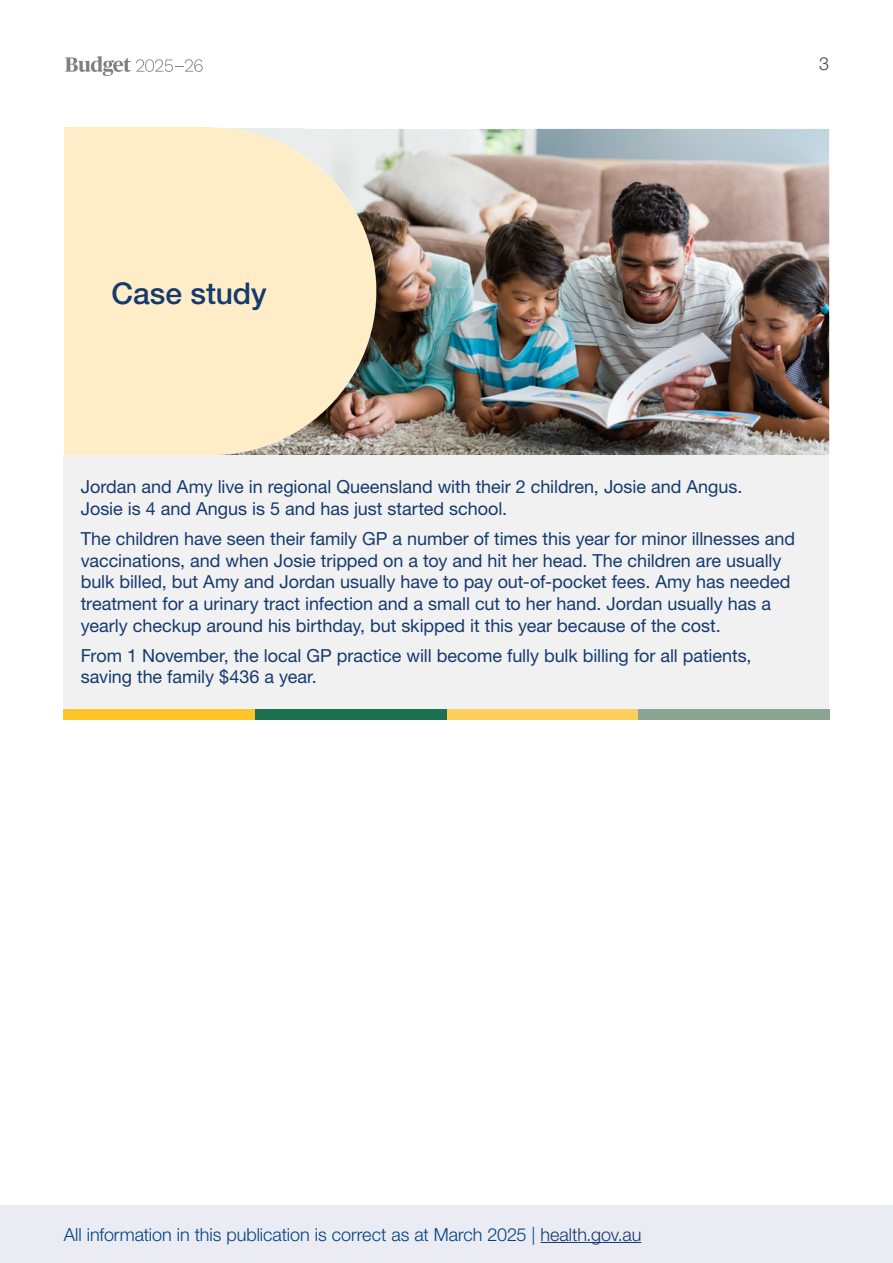
<style>
.page{position:relative;width:893px;height:1263px;background:#fff}
.page>*{position:absolute;margin:0;border:0;box-sizing:border-box;transform-origin:0 0}
.t1{font:500 30px "Helvetica Neue LT Std";color:#153a6e}
.P_Case_Study{font:18px/21.6px "Helvetica Neue LT Std";letter-spacing:-.005em;color:#153a6e}
.CTA{font:300 18px "Helvetica Neue LT Std";color:#004181}
.t2{font:300 18px "Helvetica Neue LT Std";color:#414042}
.s1{color:#153a6e}
</style>
<div class="page">
<svg style="left:65px;top:56px;width:138px;height:20px"></svg>
<div style="left:0;top:1205px;width:893px;height:58px;background:#eaebf3"></div>
<div style="left:213px;top:128px;width:92px;height:327px;background:#ffedc8"></div>
<div style="left:64px;top:128px;width:149px;height:327px;background:#ffedc8"></div>
<img style="left:304px;top:129px;width:525px;height:326px">
<div style="left:64px;top:455px;width:765px;height:254px;background:#f1f1f2"></div>
<hr style="left:540px;top:1242px;width:101px;height:1px;background:#153a6e">
<div style="left:638px;top:709px;width:191px;height:10px;background:#89a593"></div>
<div style="left:446px;top:709px;width:192px;height:10px;background:#ffce5d"></div>
<div style="left:255px;top:709px;width:191px;height:10px;background:#1c704f"></div>
<div style="left:64px;top:709px;width:191px;height:10px;background:#ffc42a"></div>
<p class="t2" style="left:819px;top:53px;width:12px">3</p>
<h2 class="t1" style="left:112px;top:275px;width:157px">Case study</h2>
<p class="P_Case_Study" style="left:81px;top:476px;width:663px">Jordan and Amy live in regional Queensland with their 2 children, Josie and Angus.<br>Josie is 4 and Angus is 5 and has just started school.</p>
<p class="P_Case_Study" style="left:81px;top:528px;width:716px">The children have seen their family GP a number of times this year for minor illnesses and vaccinations, and when Josie tripped on a toy and hit her head. The children are usually bulk billed, but Amy and Jordan usually have to pay out-of-pocket fees. Amy has needed treatment for a urinary tract infection and a small cut to her hand. Jordan usually has a yearly checkup around his birthday, but skipped it this year because of the cost.</p>
<p class="P_Case_Study" style="left:81px;top:644px;width:672px">From 1 November, the local GP practice will become fully bulk billing for all patients, saving the family $436 a year.</p>
<p class="CTA" style="left:64px;top:1223px;width:579px">All information in this publication is correct as at March 2025 | <span class="s1">health.gov.au</span></p>
</div>
